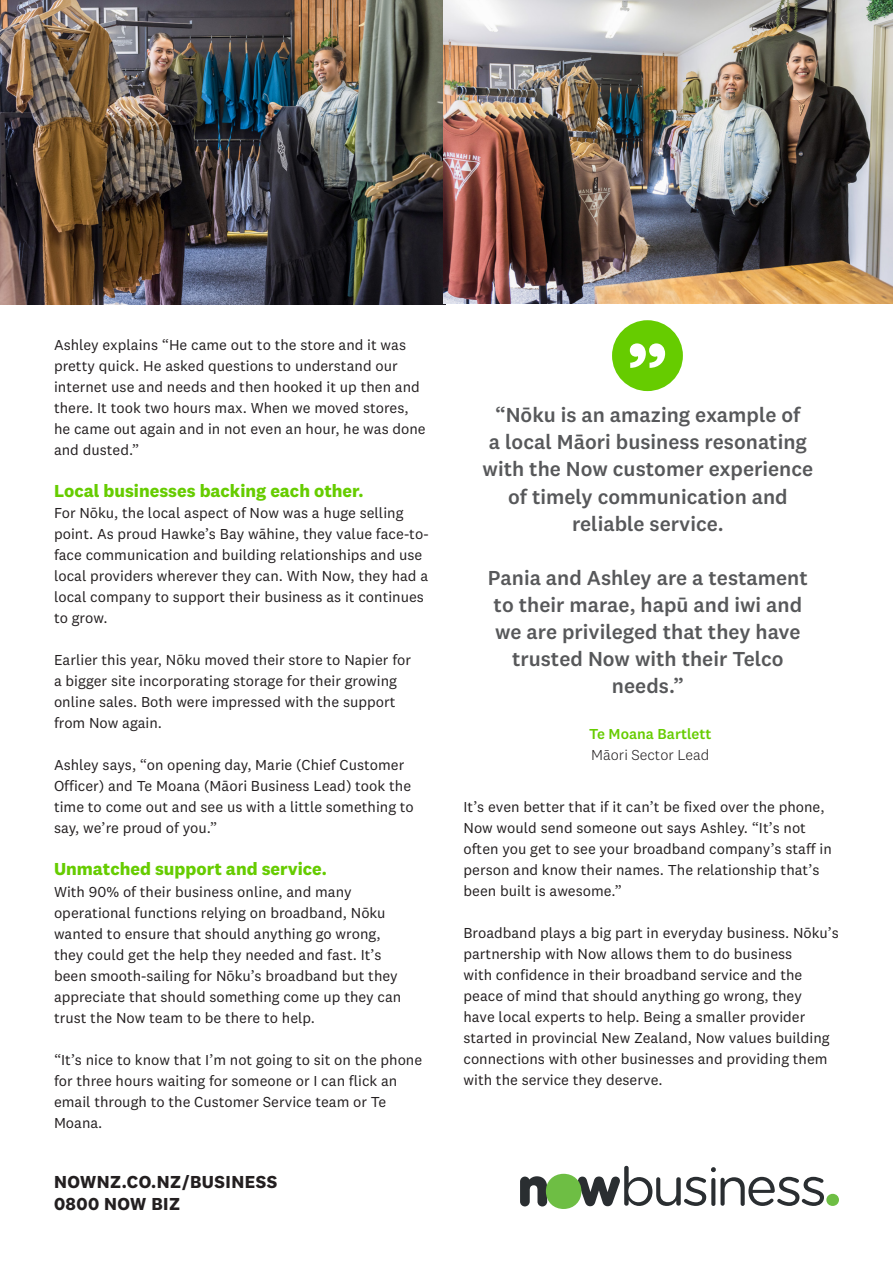
<style>
.page{position:relative;width:893px;height:1263px;background:#fff}
.page>*{position:absolute;margin:0;border:0;box-sizing:border-box;transform-origin:0 0}
.t1{font:500 21px/27px "National 2";color:#57585a;text-align:center}
.t2{font:700 18px "National 2";color:#6c0}
.t3{font:700 18px "National 2";letter-spacing:.025em;color:#231f20}
.t4{font:15px/21px "National 2";color:#231f20}
.t5{font:500 15px/21px "National 2";color:#6c0}
.s1{font-weight:300;color:#231f20}
</style>
<div class="page">
<div style="left:826px;top:1194px;width:13px;height:12px;background:#6ebe44;border-radius:6px"></div>
<svg style="left:520px;top:1176px;width:27px;height:30px"></svg>
<svg style="left:578px;top:1166px;width:246px;height:40px"></svg>
<div style="left:546px;top:1173px;width:36px;height:36px;background:#6ebe44;border-radius:50%"></div>
<img style="left:0;top:0;width:893px;height:304px">
<div style="left:612px;top:320px;width:71px;height:71px;background:#6c0;border-radius:50%"></div>
<svg style="left:630px;top:343px;width:35px;height:25px"></svg>
<p class="t4" style="left:54px;top:335px;width:373px">Ashley explains “He came out to the store and it was pretty quick. He asked questions to understand our internet use and needs and then hooked it up then and there. It took two hours max. When we moved stores, he came out again and in not even an hour, he was done and dusted.”</p>
<p class="t2" style="left:54px;top:480px;width:311px">Local businesses backing each other.</p>
<p class="t4" style="left:54px;top:503px;width:376px">For Nōku, the local aspect of Now was a huge selling point. As proud Hawke’s Bay wāhine, they value face-to&shy;face communication and building relationships and use local providers wherever they can. With Now, they had a local company to support their business as it continues to grow.</p>
<p class="t4" style="left:54px;top:650px;width:359px">Earlier this year, Nōku moved their store to Napier for a bigger site incorporating storage for their growing online sales. Both were impressed with the support from Now again.</p>
<p class="t4" style="left:54px;top:755px;width:361px">Ashley says, “on opening day, Marie (Chief Customer Officer) and Te Moana (Māori Business Lead) took the time to come out and see us with a little something to say, we’re proud of you.”</p>
<p class="t2" style="left:54px;top:858px;width:274px">Unmatched support and service.</p>
<p class="t4" style="left:54px;top:881px;width:349px">With 90% of their business online, and many operational functions relying on broadband, Nōku wanted to ensure that should anything go wrong, they could get the help they needed and fast. It’s been smooth-sailing for Nōku’s broadband but they appreciate that should something come up they can trust the Now team to be there to help.</p>
<p class="t4" style="left:54px;top:1049px;width:370px">“It’s nice to know that I’m not going to sit on the phone for three hours waiting for someone or I can flick an email through to the Customer Service team or Te Moana.</p>
<p class="t3" style="left:54px;top:1171px;width:225px">NOWNZ.CO.NZ/BUSINESS</p>
<p class="t3" style="left:54px;top:1192px;width:128px">0800 NOW BIZ</p>
<p class="t1" style="left:483px;top:402px;width:332px">“Nōku is an amazing example of<br>a local Māori business resonating with the Now customer experience of timely communication and reliable service.</p>
<p class="t1" style="left:488px;top:564px;width:321px">Pania and Ashley are a testament to their marae, hapū and iwi and we are privileged that they have trusted Now with their Telco needs.”</p>
<p class="t5" style="left:589px;top:723px;width:124px">Te Moana Bartlett<br><span class="s1">Māori Sector Lead</span></p>
<p class="t4" style="left:463px;top:796px;width:370px">It’s even better that if it can’t be fixed over the phone, Now would send someone out says Ashley. “It’s not often you get to see your broadband company’s staff in person and know their names. The relationship that’s been built is awesome.”</p>
<p class="t4" style="left:463px;top:922px;width:377px">Broadband plays a big part in everyday business. Nōku’s partnership with Now allows them to do business<br>with confidence in their broadband service and the peace of mind that should anything go wrong, they<br>have local experts to help. Being a smaller provider started in provincial New Zealand, Now values building connections with other businesses and providing them with the service they deserve.</p>
</div>
